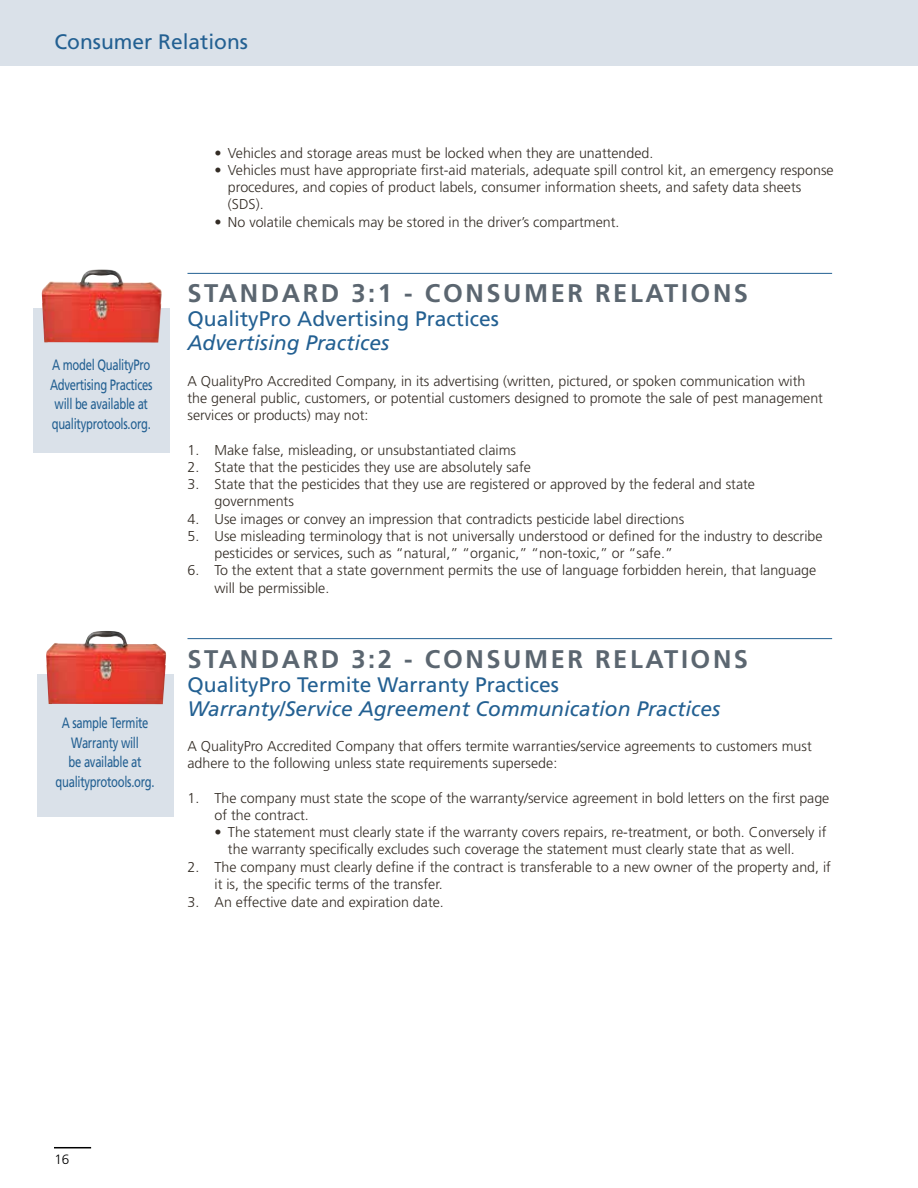
<style>
.page{position:relative;width:918px;height:1188px;background:#fff}
.page>*{position:absolute;margin:0;border:0;box-sizing:border-box;transform-origin:0 0}
.t1{font:700 25.5px "Frutiger";letter-spacing:.1em;color:#5b6670}
.t2{font:21px "Frutiger";color:#236092}
.t3{font:italic 21px "Frutiger";color:#236092}
.t4{font:15px/19.5px "Frutiger";letter-spacing:-.025em;color:#236092;text-align:center;scale:.75 1}
.t5{font:300 14.25px/17.2px "Frutiger";color:#332c25}
.t6{font:300 13.5px "Frutiger";color:#000}
</style>
<div class="page">
<hr style="left:54px;top:1147px;width:37px;height:1px;background:#000">
<hr style="left:188px;top:273px;width:644px;height:1px;background:#236092">
<hr style="left:188px;top:638px;width:644px;height:1px;background:#236092">
<div style="left:0;top:0;width:918px;height:65px;background:#dae1e9"></div>
<div style="left:33px;top:308px;width:137px;height:145px;background:#dae1e9"></div>
<img style="left:42px;top:269px;width:120px;height:74px">
<div style="left:37px;top:674px;width:137px;height:142px;background:#dae1e9"></div>
<img style="left:46px;top:631px;width:120px;height:73px">
<h2 class="t2" style="left:54px;top:29px;width:195px">Consumer Relations</h2>
<p class="t4" style="left:50px;top:355px;width:138px">A model QualityPro<br>Advertising Practices will be available at qualityprotools.org.</p>
<p class="t4" style="left:56px;top:714px;width:134px">A sample Termite<br>Warranty will<br>be available at qualityprotools.org.</p>
<p class="t5" style="left:215px;top:144px;width:440px">• Vehicles and storage areas must be locked when they are unattended.</p>
<p class="t5" style="left:228px;top:161px;width:607px;text-indent:-13px">• Vehicles must have appropriate first-aid materials, adequate spill control kit, an emergency response procedures, and copies of product labels, consumer information sheets, and safety data sheets (SDS).</p>
<p class="t5" style="left:215px;top:214px;width:407px">• No volatile chemicals may be stored in the driver’s compartment.</p>
<h1 class="t1" style="left:188px;top:278px;width:562px">STANDARD 3:1 - CONSUMER RELATIONS</h1>
<h2 class="t2" style="left:188px;top:307px;width:313px">QualityPro Advertising Practices</h2>
<h2 class="t3" style="left:188px;top:331px;width:203px">Advertising Practices</h2>
<p class="t5" style="left:188px;top:372px;width:637px">A QualityPro Accredited Company, in its advertising (written, pictured, or spoken communication with the general public, customers, or potential customers designed to promote the sale of pest management services or products) may not:</p>
<p class="t5" style="left:188px;top:441px;width:330px">1. Make false, misleading, or unsubstantiated claims</p>
<p class="t5" style="left:188px;top:458px;width:345px">2. State that the pesticides they use are absolutely safe</p>
<p class="t5" style="left:215px;top:476px;width:542px;text-indent:-27px">3. State that the pesticides that they use are registered or approved by the federal and state governments</p>
<p class="t5" style="left:188px;top:510px;width:498px">4. Use images or convey an impression that contradicts pesticide label directions</p>
<p class="t5" style="left:215px;top:527px;width:610px;text-indent:-27px">5. Use misleading terminology that is not universally understood or defined for the industry to describe pesticides or services, such as “natural,” “organic,” “non-toxic,” or “safe.”</p>
<p class="t5" style="left:215px;top:562px;width:603px;text-indent:-27px">6. To the extent that a state government permits the use of language forbidden herein, that language will be permissible.</p>
<h1 class="t1" style="left:188px;top:644px;width:562px">STANDARD 3:2 - CONSUMER RELATIONS</h1>
<h2 class="t2" style="left:188px;top:672px;width:373px">QualityPro Termite Warranty Practices</h2>
<h2 class="t3" style="left:188px;top:696px;width:534px">Warranty/Service Agreement Communication Practices</h2>
<p class="t5" style="left:188px;top:737px;width:626px">A QualityPro Accredited Company that offers termite warranties/service agreements to customers must adhere to the following unless state requirements supersede:</p>
<p class="t5" style="left:215px;top:789px;width:616px;text-indent:-27px">1. The company must state the scope of the warranty/service agreement in bold letters on the first page of the contract.</p>
<p class="t5" style="left:228px;top:824px;width:600px;text-indent:-13px">• The statement must clearly state if the warranty covers repairs, re-treatment, or both. Conversely if the warranty specifically excludes such coverage the statement must clearly state that as well.</p>
<p class="t5" style="left:215px;top:858px;width:618px;text-indent:-27px">2. The company must clearly define if the contract is transferable to a new owner of the property and, if it is, the specific terms of the transfer.</p>
<p class="t5" style="left:188px;top:893px;width:258px">3. An effective date and expiration date.</p>
<p class="t6" style="left:54px;top:1152px;width:17px">16</p>
</div>
